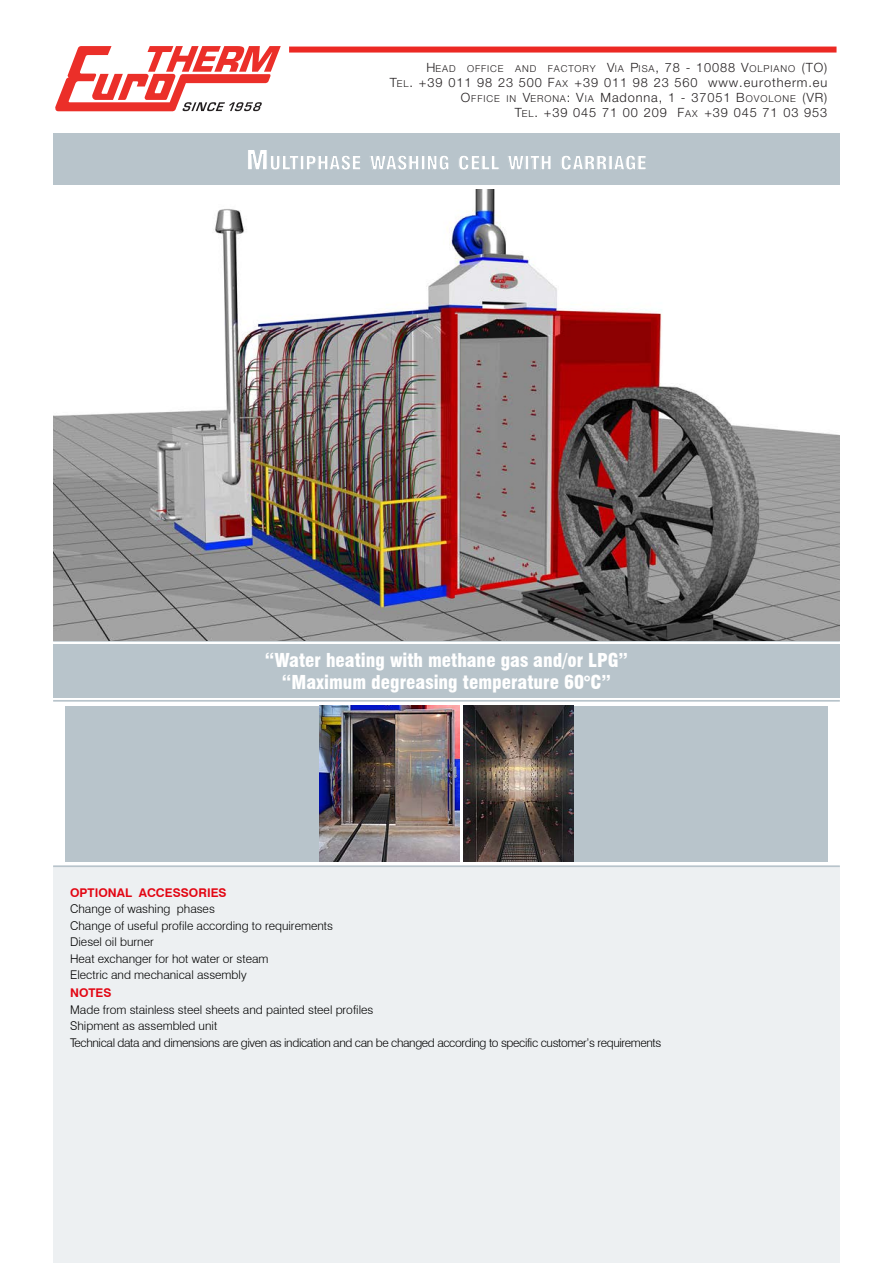
<style>
.page{position:relative;width:893px;height:1263px;background:#fff}
.page>*{position:absolute;margin:0;border:0;box-sizing:border-box;transform-origin:0 0}
.t1{font:900 condensed 18.9px "Swiss 721 BT";color:#fff;scale:1.08 1}
.t2{font:900 condensed 18.75px/22.5px "Swiss 721 BT";color:#fff;text-align:center}
.t3{font:300 12.75px/15px "Helvetica Neue";letter-spacing:.07em;color:#231f20;text-align:right}
.t4{font:300 12px/16.5px "Swiss 721 BT";letter-spacing:-.03em;color:#000}
.t5{font:300 12px/16.5px "Swiss 721 BT";color:#000}
.t6{font:700 12px "Swiss 721 BT";color:#e30613}
.t7{font:300 9.6px "Helvetica Neue";letter-spacing:.095em;color:#231f20}
.s1{font-size:12.75px}
.s2{font-size:9.6px}
.s3{font-size:27px}
</style>
<div class="page">
<div style="left:53px;top:866px;width:787px;height:397px;background:#edf0f2"></div>
<div style="left:574px;top:706px;width:253px;height:155px;background:#b8c4cb"></div>
<hr style="left:53px;top:640px;width:787px;height:2px;background:#b8c4cb">
<hr style="left:53px;top:700px;width:787px;height:2px;background:#b8c4cb">
<hr style="left:53px;top:865px;width:787px;height:2px;background:#b8c4cb">
<div style="left:53px;top:644px;width:787px;height:54px;background:#b8c4cb"></div>
<div style="left:53px;top:134px;width:787px;height:51px;background:#b8c4cb"></div>
<img style="left:53px;top:189px;width:787px;height:451px">
<img style="left:464px;top:706px;width:110px;height:155px">
<img style="left:319px;top:706px;width:141px;height:155px">
<div style="left:66px;top:706px;width:253px;height:155px;background:#b8c4cb"></div>
<div style="left:289px;top:47px;width:547px;height:6px;background:#ec2924"></div>
<svg style="left:55px;top:46px;width:226px;height:65px"></svg>
<p class="t7" style="left:427px;top:63px;width:402px"><span class="s1">H</span>EAD OFFICE AND FACTORY <span class="s1">V</span>IA <span class="s1">P</span>ISA<span class="s1">, 78 - 10088 V</span>OLPIANO <span class="s1">(TO)</span></p>
<p class="t3" style="left:390px;top:76px;width:439px">T<span class="s2">EL</span>. +39 011 98 23 500 F<span class="s2">AX</span> +39 011 98 23 560 www.eurotherm.eu<br>O<span class="s2">FFICE IN</span> V<span class="s2">ERONA</span>: V<span class="s2">IA</span> Madonna, 1 - 37051 B<span class="s2">OVOLONE</span> (VR)<br>T<span class="s2">EL</span>. +39 045 71 00 209 F<span class="s2">AX</span> +39 045 71 03 953</p>
<h1 class="t1" style="left:246px;top:151px;width:373px"><span class="s3">M</span>ULTIPHASE WASHING CELL WITH CARRIAGE</h1>
<h2 class="t2" style="left:265px;top:649px;width:365px">“Water heating with methane gas and/or LPG” “Maximum degreasing temperature 60°C”</h2>
<p class="t6" style="left:70px;top:885px;width:158px">OPTIONAL ACCESSORIES</p>
<p class="t5" style="left:70px;top:900px;width:264px">Change of washing phases<br>Change of useful profile according to requirements Diesel oil burner<br>Heat exchanger for hot water or steam<br>Electric and mechanical assembly</p>
<p class="t6" style="left:70px;top:985px;width:43px">NOTES</p>
<p class="t4" style="left:70px;top:1001px;width:593px">Made from stainless steel sheets and painted steel profiles<br>Shipment as assembled unit<br>Technical data and dimensions are given as indication and can be changed according to specific customer’s requirements</p>
</div>
